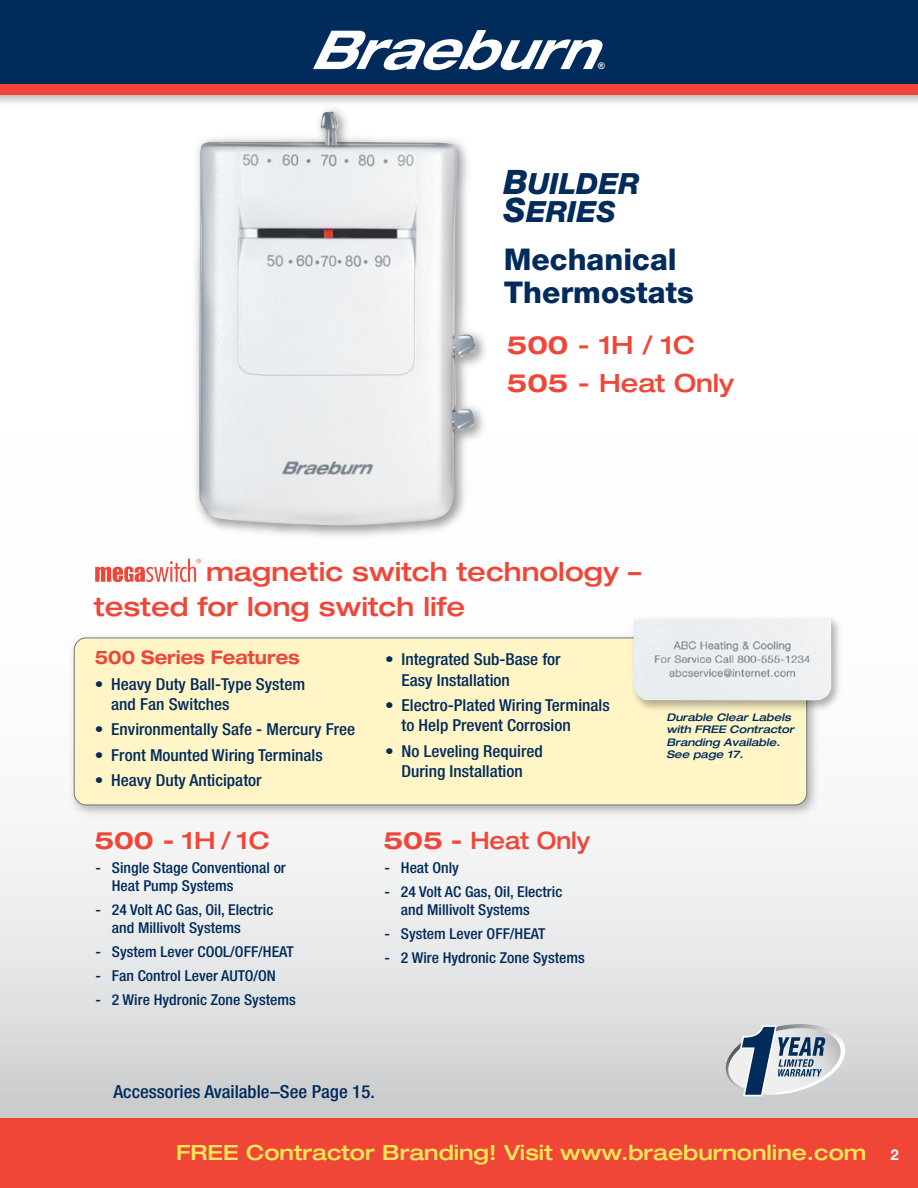
<style>
.page{position:relative;width:918px;height:1188px;background:#fff}
.page>*{position:absolute;margin:0;border:0;box-sizing:border-box;transform-origin:0 0}
.t1{font:800 30px/33px "Helvetica Neue LT Std";color:#002b5a}
.t2{font:italic 800 29.25px/28.5px "Helvetica Neue LT Std";color:#002b5a}
.t3{font:500 expanded 26.25px "Helvetica Neue LT Std";color:#ef4638}
.t4{font:500 expanded 25.2px/38.5px "Helvetica Neue LT Std";color:#ef4638}
.t5{font:500 expanded 24px "Helvetica Neue LT Std";color:#ef4638;scale:.9 1}
.t6{font:500 expanded 24px "Helvetica Neue LT Std";color:#ef4638}
.t7{font:500 expanded 21px "Helvetica Neue LT Std";color:#ffe858}
.t8{font:700 expanded 18.75px "Helvetica Neue LT Std";color:#ef4638;scale:.88 1}
.t9{font:500 condensed 18px "Helvetica Neue LT Std";color:#002b5a;scale:1.05 1}
.t10{font:500 condensed 16.5px/20.2px "Helvetica Neue LT Std";color:#002b5a;scale:1.05 1}
.t11{font:500 condensed 15px/18px "Helvetica Neue LT Std";color:#002b5a;scale:1.05 1}
.t12{font:italic 500 expanded 10.5px/12.6px "Helvetica Neue LT Std";color:#002b5a}
.t13{font:700 9px "Arial";color:#fff}
.s1{font-size:33.75px}
.s2{font-weight:700}
.s3{font-weight:700;font-stretch:normal;font-size:15px;color:#fff}
</style>
<div class="page">
<svg style="left:0;top:558px;width:918px;height:560px"></svg>
<img style="left:65px;top:628px;width:758px;height:193px">
<div style="left:74px;top:638px;width:733px;height:167px;background:#fff5c7;border-radius:12px"></div>
<div style="left:74px;top:638px;width:733px;height:167px;border:1px solid #77787b;border-radius:12px"></div>
<div style="left:0;top:0;width:918px;height:92px;background:#002b5a"></div>
<img style="left:0;top:94px;width:918px;height:9px">
<div style="left:0;top:84px;width:918px;height:10px;background:#ef4638"></div>
<svg style="left:313px;top:30px;width:290px;height:40px"></svg>
<img style="left:189px;top:101px;width:303px;height:435px">
<img style="left:199px;top:112px;width:277px;height:414px">
<svg style="left:95px;top:559px;width:106px;height:23px"></svg>
<svg style="left:722px;top:1024px;width:125px;height:75px"></svg>
<img style="left:627px;top:613px;width:218px;height:102px">
<img style="left:634px;top:619px;width:197px;height:81px">
<div style="left:0;top:1118px;width:918px;height:70px;background:#ef4638"></div>
<p class="t13" style="left:598px;top:60px;width:8px">®</p>
<p class="t2" style="left:504px;top:169px;width:137px"><span class="s1">B</span>UILDER<br><span class="s1">S</span>ERIES</p>
<p class="t1" style="left:504px;top:243px;width:192px">Mechanical<br>Thermostats</p>
<p class="t4" style="left:507px;top:325px;width:229px"><span class="s2">500</span> - 1H / 1C<br><span class="s2">505</span> - Heat Only</p>
<p class="t3" style="left:206px;top:556px;width:437px">magnetic switch technology –</p>
<p class="t3" style="left:94px;top:591px;width:372px">tested for long switch life</p>
<p class="t8" style="left:95px;top:646px;width:234px">500 Series Features</p>
<p class="t10" style="left:111px;top:674px;width:186px;text-indent:-16px">• Heavy Duty Ball-Type System and Fan Switches</p>
<p class="t10" style="left:95px;top:719px;width:249px">• Environmentally Safe - Mercury Free</p>
<p class="t10" style="left:95px;top:745px;width:219px">• Front Mounted Wiring Terminals</p>
<p class="t10" style="left:95px;top:770px;width:160px">• Heavy Duty Anticipator</p>
<p class="t6" style="left:94px;top:826px;width:177px"><span class="s2">500 -</span> 1H / 1C</p>
<p class="t11" style="left:112px;top:859px;width:167px;text-indent:-17px">- Single Stage Conventional or<br>Heat Pump Systems</p>
<p class="t11" style="left:112px;top:901px;width:155px;text-indent:-17px">- 24 Volt AC Gas, Oil, Electric and Millivolt Systems</p>
<p class="t11" style="left:95px;top:943px;width:191px">- System Lever COOL/OFF/HEAT</p>
<p class="t11" style="left:95px;top:967px;width:173px">- Fan Control Lever AUTO/ON</p>
<p class="t11" style="left:95px;top:991px;width:192px">- 2 Wire Hydronic Zone Systems</p>
<p class="t10" style="left:402px;top:649px;width:153px;text-indent:-16px">• Integrated Sub-Base for<br>Easy Installation</p>
<p class="t10" style="left:402px;top:695px;width:200px;text-indent:-16px">• Electro-Plated Wiring Terminals to Help Prevent Corrosion</p>
<p class="t10" style="left:385px;top:741px;width:152px;text-align:center">• No Leveling Required<br>During Installation</p>
<p class="t5" style="left:383px;top:826px;width:231px"><span class="s2">505 -</span> Heat Only</p>
<p class="t11" style="left:384px;top:859px;width:72px">- Heat Only</p>
<p class="t11" style="left:401px;top:883px;width:155px;text-indent:-17px">- 24 Volt AC Gas, Oil, Electric and Millivolt Systems</p>
<p class="t11" style="left:384px;top:925px;width:155px">- System Lever OFF/HEAT</p>
<p class="t11" style="left:384px;top:949px;width:192px">- 2 Wire Hydronic Zone Systems</p>
<p class="t9" style="left:113px;top:1081px;width:251px">Accessories Available–See Page 15.</p>
<p class="t12" style="left:666px;top:711px;width:129px">Durable Clear Labels with FREE Contractor<br>Branding Available.<br>See page 17.</p>
<p class="t7" style="left:176px;top:1140px;width:724px">FREE Contractor Branding! Visit www.braeburnonline.com <span class="s3">2</span></p>
</div>
